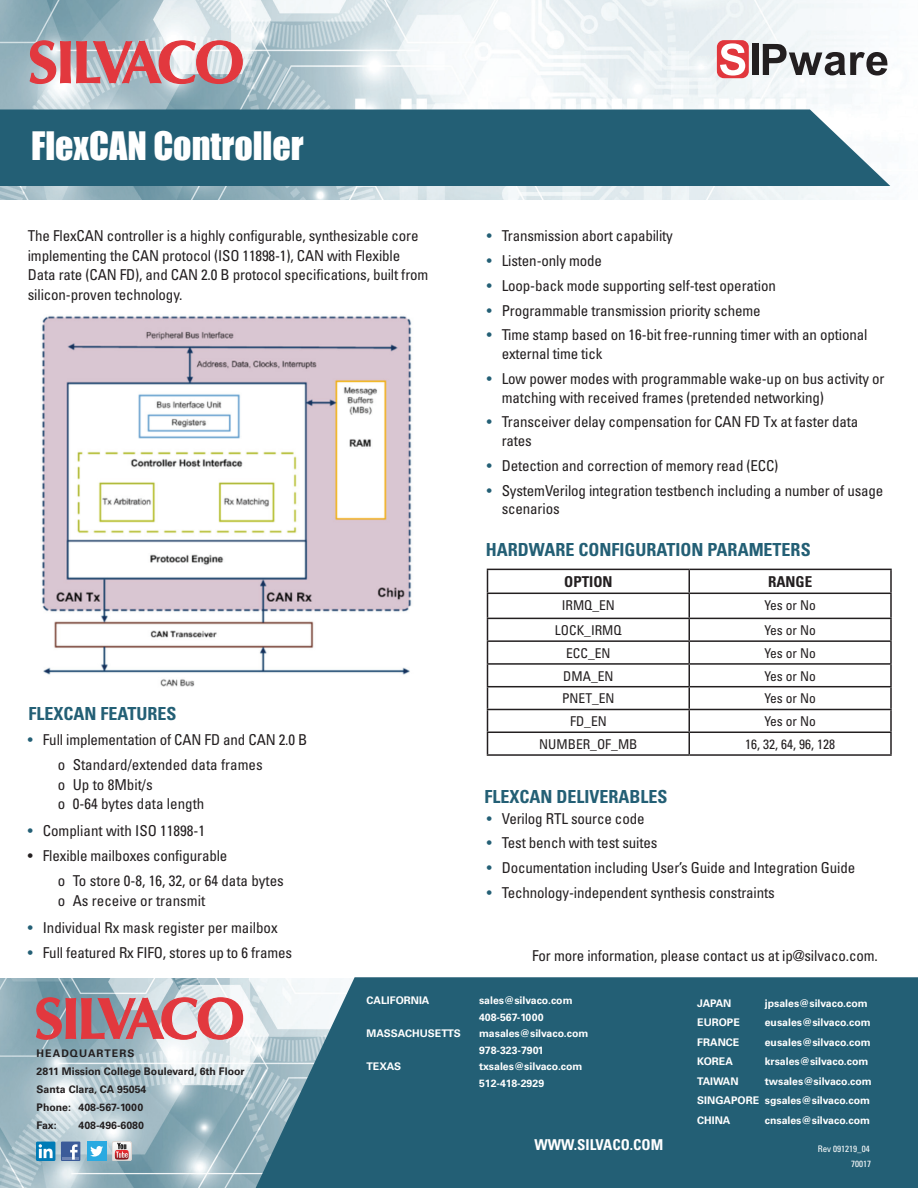
<style>
.page{position:relative;width:918px;height:1188px;background:#fff}
.page>*{position:absolute;margin:0;border:0;box-sizing:border-box;transform-origin:0 0}
.t1{font:36px "Impact";color:#fff}
.t2{font:700 condensed 18px "Univers";color:#235f75}
.t3{font:condensed 15px/19.5px "Univers";letter-spacing:-.01em;color:#231f20}
.t4{font:700 condensed 15px "Univers";color:#fff}
.t5{font:700 condensed 15px "Univers";color:#231f20}
.t6{font:condensed 13.5px "Univers";color:#231f20}
.t7{font:700 10.5px/16.5px "Univers";color:#fff}
.t8{font:700 10.5px/18px "Univers";color:#231f20}
.t9{font:condensed 9px/15px "Univers";color:#fff;text-align:right}
.s1{color:#235f75}
</style>
<div class="page">
<img style="left:0;top:0;width:891px;height:199px">
<div style="left:0;top:109px;width:890px;height:77px;background:#235f75"></div>
<img style="left:0;top:979px;width:256px;height:209px">
<svg style="left:256px;top:977px;width:662px;height:211px;fill:#235f75"></svg>
<img style="left:41px;top:316px;width:371px;height:371px">
<hr style="left:487px;top:569px;width:202px;height:1px;background:#231f20">
<hr style="left:689px;top:569px;width:203px;height:1px;background:#231f20">
<hr style="left:688px;top:570px;width:2px;height:23px;background:#231f20">
<hr style="left:890px;top:570px;width:2px;height:23px;background:#231f20">
<hr style="left:487px;top:593px;width:202px;height:1px;background:#231f20">
<hr style="left:689px;top:593px;width:203px;height:1px;background:#231f20">
<hr style="left:688px;top:594px;width:2px;height:24px;background:#231f20">
<hr style="left:890px;top:594px;width:2px;height:24px;background:#231f20">
<hr style="left:487px;top:618px;width:202px;height:1px;background:#231f20">
<hr style="left:689px;top:618px;width:203px;height:1px;background:#231f20">
<hr style="left:688px;top:619px;width:2px;height:21px;background:#231f20">
<hr style="left:890px;top:619px;width:2px;height:21px;background:#231f20">
<hr style="left:487px;top:640px;width:202px;height:2px;background:#231f20">
<hr style="left:689px;top:640px;width:203px;height:2px;background:#231f20">
<hr style="left:688px;top:642px;width:2px;height:21px;background:#231f20">
<hr style="left:890px;top:642px;width:2px;height:21px;background:#231f20">
<hr style="left:487px;top:663px;width:202px;height:2px;background:#231f20">
<hr style="left:689px;top:663px;width:203px;height:2px;background:#231f20">
<hr style="left:688px;top:665px;width:2px;height:21px;background:#231f20">
<hr style="left:890px;top:665px;width:2px;height:21px;background:#231f20">
<hr style="left:487px;top:686px;width:202px;height:1px;background:#231f20">
<hr style="left:689px;top:686px;width:203px;height:1px;background:#231f20">
<hr style="left:688px;top:687px;width:2px;height:22px;background:#231f20">
<hr style="left:890px;top:687px;width:2px;height:22px;background:#231f20">
<hr style="left:487px;top:709px;width:202px;height:1px;background:#231f20">
<hr style="left:689px;top:709px;width:203px;height:1px;background:#231f20">
<hr style="left:688px;top:710px;width:2px;height:22px;background:#231f20">
<hr style="left:890px;top:710px;width:2px;height:22px;background:#231f20">
<hr style="left:487px;top:732px;width:202px;height:1px;background:#231f20">
<svg style="left:487px;top:570px;width:1px;height:184px"></svg>
<hr style="left:689px;top:732px;width:203px;height:1px;background:#231f20">
<hr style="left:688px;top:733px;width:2px;height:21px;background:#231f20">
<hr style="left:890px;top:733px;width:2px;height:21px;background:#231f20">
<hr style="left:487px;top:754px;width:202px;height:2px;background:#231f20">
<hr style="left:689px;top:754px;width:203px;height:2px;background:#231f20">
<svg style="left:30px;top:40px;width:213px;height:44px"></svg>
<div style="left:717px;top:40px;width:32px;height:38px;background:#e1373d;border-radius:7px"></div>
<svg style="left:720px;top:43px;width:25px;height:33px"></svg>
<div style="left:753px;top:44px;width:6px;height:31px;background:#231f20"></div>
<svg style="left:763px;top:44px;width:125px;height:32px"></svg>
<svg style="left:36px;top:997px;width:207px;height:43px"></svg>
<div style="left:61px;top:1142px;width:19px;height:19px;background:#3b5b99"></div>
<hr style="left:62px;top:1157px;width:17px;height:3px;background:#6d84b3">
<svg style="left:70px;top:1144px;width:8px;height:16px"></svg>
<svg style="left:36px;top:1142px;width:19px;height:19px"></svg>
<svg style="left:39px;top:1144px;width:14px;height:14px"></svg>
<div style="left:87px;top:1142px;width:19px;height:19px;background:#2aaae1"></div>
<svg style="left:90px;top:1146px;width:13px;height:11px"></svg>
<svg style="left:112px;top:1142px;width:19px;height:19px"></svg>
<h1 class="t1" style="left:31px;top:117px;width:274px">FlexCAN Controller</h1>
<p class="t3" style="left:28px;top:226px;width:402px">The FlexCAN controller is a highly configurable, synthesizable core implementing the CAN protocol (ISO 11898-1), CAN with Flexible Data rate (CAN FD), and CAN 2.0 B protocol specifications, built from silicon-proven technology.</p>
<p class="t2" style="left:29px;top:702px;width:149px">FLEXCAN FEATURES</p>
<p class="t3" style="left:58px;top:726px;width:251px;line-height:25.5px;text-indent:-30px"><span class="s1">•</span> Full implementation of CAN FD and CAN 2.0 B o Standard/extended data frames</p>
<p class="t3" style="left:58px;top:774px;width:148px">o Up to 8Mbit/s<br>o 0-64 bytes data length</p>
<p class="t3" style="left:28px;top:821px;width:179px"><span class="s1">•</span> Compliant with ISO 11898-1</p>
<p class="t3" style="left:58px;top:843px;width:228px;line-height:25.5px;text-indent:-30px">• Flexible mailboxes configurable<br>o To store 0-8, 16, 32, or 64 data bytes</p>
<p class="t3" style="left:58px;top:891px;width:149px">o As receive or transmit</p>
<p class="t3" style="left:28px;top:918px;width:251px"><span class="s1">•</span> Individual Rx mask register per mailbox</p>
<p class="t3" style="left:28px;top:942px;width:266px"><span class="s1">•</span> Full featured Rx FIFO, stores up to 6 frames</p>
<p class="t3" style="left:487px;top:226px;width:188px"><span class="s1">•</span> Transmission abort capability</p>
<p class="t3" style="left:487px;top:251px;width:117px"><span class="s1">•</span> Listen-only mode</p>
<p class="t3" style="left:487px;top:276px;width:291px"><span class="s1">•</span> Loop-back mode supporting self-test operation</p>
<p class="t3" style="left:487px;top:300px;width:275px"><span class="s1">•</span> Programmable transmission priority scheme</p>
<p class="t3" style="left:502px;top:326px;width:367px;line-height:18.8px;text-indent:-15px"><span class="s1">•</span> Time stamp based on 16-bit free-running timer with an optional external time tick</p>
<p class="t3" style="left:502px;top:369px;width:384px;line-height:18.8px;text-indent:-15px"><span class="s1">•</span> Low power modes with programmable wake-up on bus activity or matching with received frames (pretended networking)</p>
<p class="t3" style="left:502px;top:413px;width:358px;line-height:18.8px;text-indent:-15px"><span class="s1">•</span> Transceiver delay compensation for CAN FD Tx at faster data rates</p>
<p class="t3" style="left:487px;top:456px;width:293px"><span class="s1">•</span> Detection and correction of memory read (ECC)</p>
<p class="t3" style="left:502px;top:481px;width:383px;line-height:18.8px;text-indent:-15px"><span class="s1">•</span> SystemVerilog integration testbench including a number of usage scenarios</p>
<p class="t2" style="left:486px;top:538px;width:326px">HARDWARE CONFIGURATION PARAMETERS</p>
<p class="t5" style="left:564px;top:573px;width:50px">OPTION</p>
<p class="t5" style="left:768px;top:573px;width:46px">RANGE</p>
<p class="t6" style="left:562px;top:597px;width:55px">IRMQ_EN</p>
<p class="t6" style="left:764px;top:597px;width:53px">Yes or No</p>
<p class="t6" style="left:555px;top:622px;width:68px">LOCK_IRMQ</p>
<p class="t6" style="left:764px;top:622px;width:53px">Yes or No</p>
<p class="t6" style="left:566px;top:645px;width:46px">ECC_EN</p>
<p class="t6" style="left:764px;top:645px;width:53px">Yes or No</p>
<p class="t6" style="left:563px;top:667px;width:52px">DMA_EN</p>
<p class="t6" style="left:764px;top:667px;width:53px">Yes or No</p>
<p class="t6" style="left:562px;top:690px;width:54px">PNET_EN</p>
<p class="t6" style="left:764px;top:690px;width:53px">Yes or No</p>
<p class="t6" style="left:570px;top:713px;width:38px">FD_EN</p>
<p class="t6" style="left:764px;top:713px;width:53px">Yes or No</p>
<p class="t6" style="left:539px;top:736px;width:100px">NUMBER_OF_MB</p>
<p class="t6" style="left:745px;top:736px;width:91px">16, 32, 64, 96, 128</p>
<p class="t2" style="left:484px;top:786px;width:185px">FLEXCAN DELIVERABLES</p>
<p class="t3" style="left:487px;top:808px;width:159px"><span class="s1">•</span> Verilog RTL source code</p>
<p class="t3" style="left:487px;top:833px;width:172px"><span class="s1">•</span> Test bench with test suites</p>
<p class="t3" style="left:487px;top:858px;width:370px"><span class="s1">•</span> Documentation including User’s Guide and Integration Guide</p>
<p class="t3" style="left:487px;top:883px;width:290px"><span class="s1">•</span> Technology-independent synthesis constraints</p>
<p class="t3" style="left:532px;top:946px;width:347px">For more information, please contact us at ip@silvaco.com.</p>
<p class="t8" style="left:37px;top:1044px;width:209px">HEADQUARTERS<br>2811 Mission College Boulevard, 6th Floor<br>Santa Clara, CA 95054<br>Phone: 408-567-1000<br>Fax:</p>
<p class="t8" style="left:79px;top:1116px;width:67px">408-496-6080</p>
<p class="t7" style="left:367px;top:993px;width:65px">CALIFORNIA</p>
<p class="t7" style="left:479px;top:993px;width:95px">sales@silvaco.com<br>408-567-1000</p>
<p class="t7" style="left:367px;top:1026px;width:96px">MASSACHUSETTS</p>
<p class="t7" style="left:479px;top:1026px;width:111px">masales@silvaco.com<br>978-323-7901</p>
<p class="t7" style="left:367px;top:1058px;width:36px">TEXAS</p>
<p class="t7" style="left:479px;top:1058px;width:105px">txsales@silvaco.com<br>512-418-2929</p>
<p class="t4" style="left:534px;top:1136px;width:130px">WWW.SILVACO.COM</p>
<p class="t7" style="left:697px;top:995px;width:36px">JAPAN</p>
<p class="t7" style="left:765px;top:995px;width:104px">jpsales@silvaco.com</p>
<p class="t7" style="left:697px;top:1014px;width:44px">EUROPE</p>
<p class="t7" style="left:765px;top:1014px;width:107px">eusales@silvaco.com</p>
<p class="t7" style="left:697px;top:1034px;width:44px">FRANCE</p>
<p class="t7" style="left:765px;top:1034px;width:107px">eusales@silvaco.com</p>
<p class="t7" style="left:697px;top:1053px;width:37px">KOREA</p>
<p class="t7" style="left:765px;top:1053px;width:105px">krsales@silvaco.com</p>
<p class="t7" style="left:697px;top:1073px;width:43px">TAIWAN</p>
<p class="t7" style="left:697px;top:1071px;width:176px;line-height:19.5px;text-indent:68px">twsales@silvaco.com<br>SINGAPORE sgsales@silvaco.com<br>CHINA</p>
<p class="t7" style="left:765px;top:1112px;width:107px">cnsales@silvaco.com</p>
<p class="t9" style="left:818px;top:1142px;width:55px">Rev 091219_04<br>70017</p>
</div>
